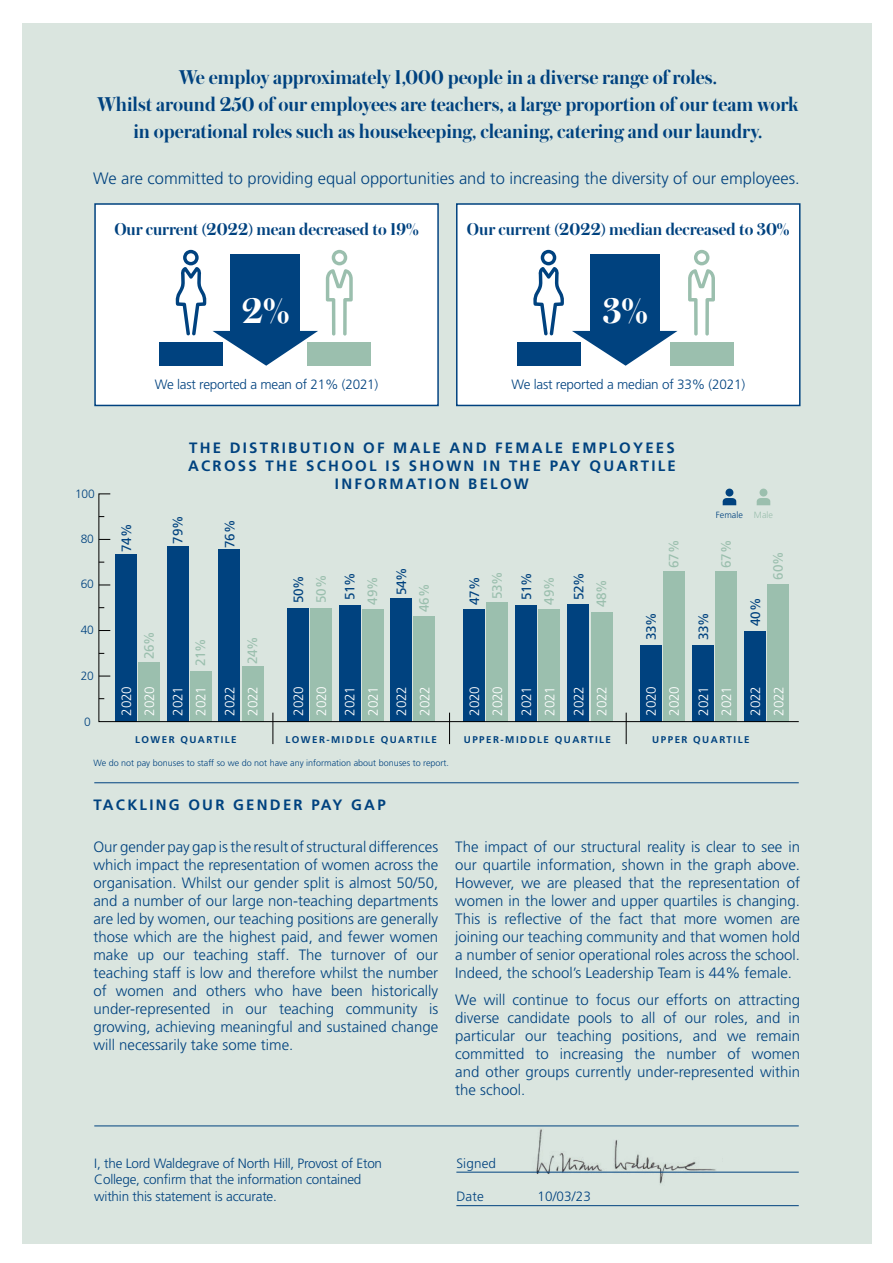
<style>
.page{position:relative;width:893px;height:1263px;background:#fff}
.page>*{position:absolute;margin:0;border:0;box-sizing:border-box;transform-origin:0 0}
.t1{font:600 37.5px "Austin";color:#fff}
.t2{font:600 21px/27px "Austin";color:#00427f;text-align:center}
.t3{font:600 18px "Austin";color:#00427f}
.t4{font:300 16.5px "Frutiger";color:#00427f}
.t5{font:300 15px/18px "Frutiger";color:#00427f;text-align:justify}
.t6{font:700 15px/18px "Frutiger";letter-spacing:.15em;color:#00427f;text-align:center}
.t7{font:300 13.5px/16.5px "Frutiger";letter-spacing:-.015em;color:#00427f}
.t8{font:300 13.5px "Frutiger";letter-spacing:-.015em;color:#fff}
.t9{font:13.5px "Frutiger";letter-spacing:-.015em;color:#00427f}
.t10{font:13.5px "Frutiger";letter-spacing:-.015em;color:#9bbfae}
.t11{font:300 12px "Frutiger";letter-spacing:-.015em;color:#00427f}
.t12{font:700 9.75px "Frutiger";letter-spacing:.15em;color:#00427f}
.t13{font:300 9px "Frutiger";color:#00427f}
.s1{color:#9bbfae}
</style>
<div class="page">
<div style="left:22px;top:23px;width:849px;height:1220px;background:#dae5df"></div>
<hr style="left:94px;top:1125px;width:705px;height:1px;background:#00427f">
<hr style="left:94px;top:782px;width:705px;height:1px;background:#00427f">
<img style="left:527px;top:1125px;width:196px;height:59px">
<hr style="left:456px;top:1172px;width:343px;height:1px;background:#00427f">
<hr style="left:456px;top:1205px;width:343px;height:1px;background:#00427f">
<svg style="left:725px;top:489px;width:9px;height:4px"></svg>
<svg style="left:759px;top:489px;width:9px;height:4px"></svg>
<hr style="left:273px;top:713px;width:1px;height:31px;background:#000">
<hr style="left:449px;top:713px;width:1px;height:31px;background:#000">
<hr style="left:626px;top:713px;width:1px;height:31px;background:#000">
<svg style="left:98px;top:493px;width:701px;height:229px"></svg>
<div style="left:95px;top:204px;width:343px;height:201px;background:#fff"></div>
<div style="left:94px;top:203px;width:345px;height:203px;border:2px solid #00427f"></div>
<div style="left:457px;top:204px;width:343px;height:201px;background:#fff"></div>
<div style="left:456px;top:203px;width:344px;height:203px;border:2px solid #00427f"></div>
<svg style="left:533px;top:250px;width:31px;height:85px"></svg>
<div style="left:517px;top:342px;width:63px;height:24px;background:#00427f"></div>
<svg style="left:175px;top:250px;width:32px;height:85px"></svg>
<div style="left:159px;top:342px;width:64px;height:24px;background:#00427f"></div>
<svg style="left:688px;top:250px;width:27px;height:86px"></svg>
<div style="left:670px;top:342px;width:63px;height:24px;background:#9bbfae"></div>
<svg style="left:326px;top:250px;width:27px;height:86px"></svg>
<div style="left:308px;top:342px;width:63px;height:24px;background:#9bbfae"></div>
<div style="left:590px;top:254px;width:69px;height:85px;background:#00427f"></div>
<svg style="left:572px;top:331px;width:105px;height:35px"></svg>
<div style="left:231px;top:254px;width:69px;height:85px;background:#00427f"></div>
<svg style="left:213px;top:331px;width:105px;height:35px"></svg>
<h2 class="t2" style="left:97px;top:66px;width:703px">We employ approximately 1,000 people in a diverse range of roles.<br>Whilst around 250 of our employees are teachers, a large proportion of our team work in operational roles such as housekeeping, cleaning, catering and our laundry.</h2>
<p class="t4" style="left:93px;top:172px;width:708px">We are committed to providing equal opportunities and to increasing the diversity of our employees.</p>
<p class="t3" style="left:114px;top:222px;width:306px">Our current (2022) mean decreased to 19%</p>
<p class="t3" style="left:467px;top:222px;width:324px">Our current (2022) median decreased to 30%</p>
<h1 class="t1" style="left:242px;top:297px;width:49px">2%</h1>
<h1 class="t1" style="left:602px;top:297px;width:47px">3%</h1>
<p class="t11" style="left:75px;top:488px;width:21px">100</p>
<p class="t11" style="left:81px;top:534px;width:15px">80</p>
<p class="t11" style="left:81px;top:579px;width:15px">60</p>
<p class="t11" style="left:81px;top:625px;width:15px">40</p>
<p class="t11" style="left:81px;top:670px;width:15px">20</p>
<p class="t11" style="left:84px;top:717px;width:8px">0</p>
<p class="t7" style="left:155px;top:377px;width:225px">We last reported a mean of 21% (2021)</p>
<p class="t7" style="left:511px;top:377px;width:235px">We last reported a median of 33% (2021)</p>
<p class="t9" style="left:118px;top:552px;width:30px;rotate:-90deg">74%</p>
<p class="t8" style="left:121px;top:716px;width:31px;rotate:-90deg">2020</p>
<p class="t10" style="left:141px;top:659px;width:30px;rotate:-90deg">26%</p>
<p class="t8" style="left:144px;top:716px;width:31px;rotate:-90deg">2020</p>
<p class="t6" style="left:188px;top:439px;width:489px">THE DISTRIBUTION OF MALE AND FEMALE EMPLOYEES<br>ACROSS THE SCHOOL IS SHOWN IN THE PAY QUARTILE<br>INFORMATION BELOW</p>
<p class="t9" style="left:170px;top:544px;width:30px;rotate:-90deg">79%</p>
<p class="t9" style="left:222px;top:548px;width:30px;rotate:-90deg">76%</p>
<p class="t8" style="left:172px;top:716px;width:31px;rotate:-90deg">2021</p>
<p class="t10" style="left:193px;top:666px;width:30px;rotate:-90deg">21%</p>
<p class="t8" style="left:195px;top:716px;width:31px;rotate:-90deg">2021</p>
<p class="t8" style="left:224px;top:716px;width:31px;rotate:-90deg">2022</p>
<p class="t10" style="left:245px;top:664px;width:30px;rotate:-90deg">24%</p>
<p class="t8" style="left:247px;top:716px;width:31px;rotate:-90deg">2022</p>
<p class="t9" style="left:290px;top:603px;width:30px;rotate:-90deg">50%</p>
<p class="t10" style="left:313px;top:603px;width:30px;rotate:-90deg">50%</p>
<p class="t9" style="left:342px;top:600px;width:30px;rotate:-90deg">51%</p>
<p class="t10" style="left:365px;top:605px;width:30px;rotate:-90deg">49%</p>
<p class="t9" style="left:394px;top:595px;width:30px;rotate:-90deg">54%</p>
<p class="t10" style="left:416px;top:612px;width:30px;rotate:-90deg">46%</p>
<p class="t8" style="left:293px;top:716px;width:31px;rotate:-90deg">2020</p>
<p class="t8" style="left:316px;top:716px;width:31px;rotate:-90deg">2020</p>
<p class="t8" style="left:344px;top:716px;width:31px;rotate:-90deg">2021</p>
<p class="t8" style="left:367px;top:716px;width:31px;rotate:-90deg">2021</p>
<p class="t8" style="left:396px;top:716px;width:31px;rotate:-90deg">2022</p>
<p class="t8" style="left:419px;top:716px;width:31px;rotate:-90deg">2022</p>
<p class="t9" style="left:467px;top:605px;width:30px;rotate:-90deg">47%</p>
<p class="t10" style="left:489px;top:599px;width:30px;rotate:-90deg">53%</p>
<p class="t9" style="left:519px;top:600px;width:30px;rotate:-90deg">51%</p>
<p class="t10" style="left:541px;top:605px;width:30px;rotate:-90deg">49%</p>
<p class="t9" style="left:571px;top:600px;width:30px;rotate:-90deg">52%</p>
<p class="t10" style="left:594px;top:607px;width:30px;rotate:-90deg">48%</p>
<p class="t8" style="left:469px;top:716px;width:31px;rotate:-90deg">2020</p>
<p class="t8" style="left:492px;top:716px;width:31px;rotate:-90deg">2020</p>
<p class="t8" style="left:521px;top:716px;width:31px;rotate:-90deg">2021</p>
<p class="t8" style="left:544px;top:716px;width:31px;rotate:-90deg">2021</p>
<p class="t8" style="left:573px;top:716px;width:31px;rotate:-90deg">2022</p>
<p class="t8" style="left:596px;top:716px;width:31px;rotate:-90deg">2022</p>
<p class="t10" style="left:666px;top:568px;width:30px;rotate:-90deg">67%</p>
<p class="t9" style="left:643px;top:640px;width:30px;rotate:-90deg">33%</p>
<p class="t8" style="left:646px;top:716px;width:31px;rotate:-90deg">2020</p>
<p class="t8" style="left:669px;top:716px;width:31px;rotate:-90deg">2020</p>
<p class="t13" style="left:716px;top:511px;width:59px">Female <span class="s1">Male</span></p>
<p class="t10" style="left:718px;top:568px;width:30px;rotate:-90deg">67%</p>
<p class="t9" style="left:695px;top:640px;width:30px;rotate:-90deg">33%</p>
<p class="t9" style="left:748px;top:626px;width:30px;rotate:-90deg">40%</p>
<p class="t10" style="left:770px;top:580px;width:30px;rotate:-90deg">60%</p>
<p class="t8" style="left:698px;top:716px;width:31px;rotate:-90deg">2021</p>
<p class="t8" style="left:721px;top:716px;width:31px;rotate:-90deg">2021</p>
<p class="t8" style="left:750px;top:716px;width:31px;rotate:-90deg">2022</p>
<p class="t8" style="left:773px;top:716px;width:31px;rotate:-90deg">2022</p>
<p class="t12" style="left:135px;top:736px;width:103px">LOWER QUARTILE</p>
<p class="t12" style="left:285px;top:736px;width:153px">LOWER-MIDDLE QUARTILE</p>
<p class="t12" style="left:464px;top:736px;width:149px">UPPER-MIDDLE QUARTILE</p>
<p class="t12" style="left:652px;top:736px;width:99px">UPPER QUARTILE</p>
<p class="t13" style="left:93px;top:759px;width:357px">We do not pay bonuses to staff so we do not have any information about bonuses to report.</p>
<p class="t6" style="left:93px;top:797px;width:294px">TACKLING OUR GENDER PAY GAP</p>
<p class="t5" style="left:93px;top:839px;width:346px">Our gender pay gap is the result of structural differences which impact the representation of women across the organisation. Whilst our gender split is almost 50/50, and a number of our large non-teaching departments are led by women, our teaching positions are generally those which are the highest paid, and fewer women make up our teaching staff. The turnover of our teaching staff is low and therefore whilst the number of women and others who have been historically under-represented in our teaching community is growing, achieving meaningful and sustained change will necessarily take some time.</p>
<p class="t5" style="left:455px;top:839px;width:346px">The impact of our structural reality is clear to see in our quartile information, shown in the graph above.<br>However, we are pleased that the representation of women in the lower and upper quartiles is changing.<br>This is reflective of the fact that more women are joining our teaching community and that women hold a number of senior operational roles across the school.<br>Indeed, the school’s Leadership Team is 44% female.</p>
<p class="t5" style="left:455px;top:991px;width:346px">We will continue to focus our efforts on attracting diverse candidate pools to all of our roles, and in particular our teaching positions, and we remain committed to increasing the number of women and other groups currently under-represented within the school.</p>
<p class="t7" style="left:94px;top:1156px;width:289px">I, the Lord Waldegrave of North Hill, Provost of Eton<br>College, confirm that the information contained within this statement is accurate.</p>
<p class="t7" style="left:456px;top:1156px;width:41px">Signed</p>
<p class="t7" style="left:456px;top:1189px;width:29px">Date</p>
<p class="t7" style="left:537px;top:1189px;width:55px">10/03/23</p>
</div>
